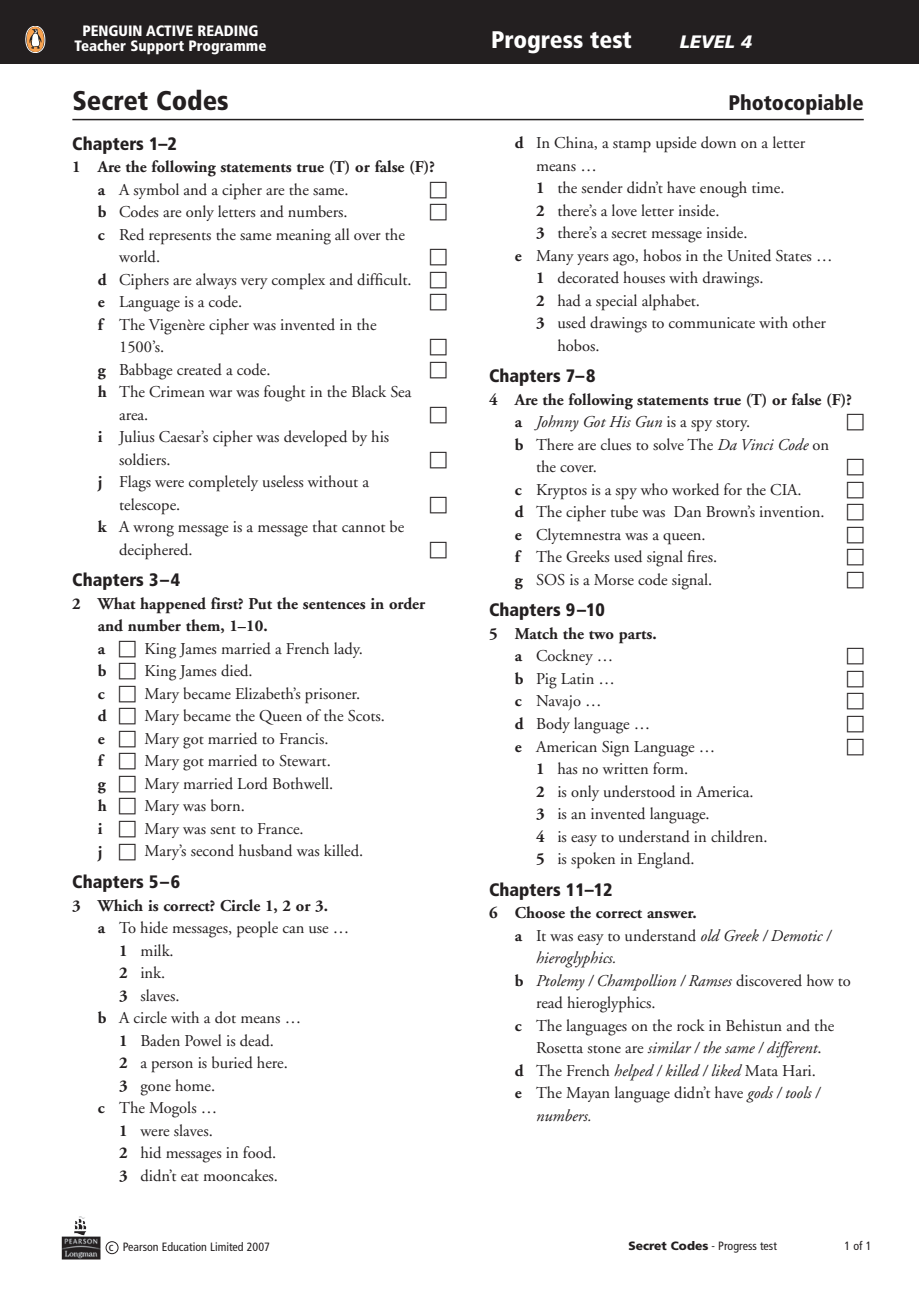
<style>
.page{position:relative;width:919px;height:1289px;background:#fff}
.page>*{position:absolute;margin:0;border:0;box-sizing:border-box;transform-origin:0 0}
.t1{font:900 condensed 27px "Frutiger";color:#231f20}
.t2{font:900 condensed 24px "Frutiger";color:#fff}
.t3{font:900 condensed 21px "Frutiger";color:#231f20}
.t4{font:900 condensed 18px "Frutiger";color:#231f20}
.t5{font:italic 900 18px "Frutiger";color:#fff}
.t6{font:16.5px "Adobe Garamond";color:#231f20}
.t7{font:700 16.5px/22.5px "Adobe Garamond";color:#231f20}
.t8{font:italic 16.5px "Adobe Garamond";color:#231f20}
.t9{font:900 condensed 15px/15px "Frutiger";color:#fff;text-align:center}
.t10{font:condensed 12px "Frutiger";color:#231f20}
.s1{font-weight:700}
.s2{font-weight:700;font-style:normal}
.s3{font-style:normal}
.s4{font-style:italic}
.s5{font-weight:900;font-stretch:normal}
</style>
<div class="page">
<img style="left:62px;top:1216px;width:38px;height:43px">
<div style="left:106px;top:1241px;width:12px;height:12px;border:1px solid #231f20;border-radius:50%"></div>
<hr style="left:72px;top:119px;width:791px;height:1px;background:#231f20">
<div style="left:0;top:0;width:918px;height:64px;background:#231f20"></div>
<svg style="left:26px;top:26px;width:19px;height:27px"></svg>
<p class="t9" style="left:74px;top:23px;width:193px">PENGUIN ACTIVE READING<br>Teacher Support Programme</p>
<h2 class="t2" style="left:491px;top:26px;width:142px">Progress test</h2>
<p class="t5" style="left:680px;top:31px;width:74px">LEVEL 4</p>
<h1 class="t1" style="left:72px;top:85px;width:158px">Secret Codes</h1>
<p class="t3" style="left:728px;top:90px;width:137px">Photocopiable</p>
<p class="t4" style="left:72px;top:132px;width:106px">Chapters 1–2</p>
<p class="t7" style="left:72px;top:156px;width:364px">1 Are the following statements true (T) or false (F)?</p>
<p class="t6" style="left:98px;top:181px;width:252px"><span class="s1">a</span> A symbol and a cipher are the same.</p>
<p class="t6" style="left:98px;top:203px;width:251px"><span class="s1">b</span> Codes are only letters and numbers.</p>
<p class="t6" style="left:98px;top:226px;width:308px"><span class="s1">c</span> Red represents the same meaning all over the</p>
<p class="t6" style="left:119px;top:248px;width:42px">world.</p>
<p class="t6" style="left:98px;top:271px;width:315px"><span class="s1">d</span> Ciphers are always very complex and difficult.</p>
<p class="t6" style="left:98px;top:293px;width:146px"><span class="s1">e</span> Language is a code.</p>
<p class="t6" style="left:98px;top:316px;width:280px"><span class="s1">f</span> The Vigenère cipher was invented in the</p>
<p class="t6" style="left:119px;top:338px;width:47px">1500’s.</p>
<p class="t6" style="left:98px;top:361px;width:174px"><span class="s1">g</span> Babbage created a code.</p>
<p class="t6" style="left:98px;top:383px;width:315px"><span class="s1">h</span> The Crimean war was fought in the Black Sea</p>
<p class="t6" style="left:119px;top:406px;width:31px">area.</p>
<p class="t6" style="left:98px;top:428px;width:293px"><span class="s1">i</span> Julius Caesar’s cipher was developed by his</p>
<p class="t6" style="left:119px;top:451px;width:53px">soldiers.</p>
<p class="t6" style="left:98px;top:473px;width:273px"><span class="s1">j</span> Flags were completely useless without a</p>
<p class="t6" style="left:119px;top:496px;width:63px">telescope.</p>
<p class="t6" style="left:98px;top:518px;width:308px"><span class="s1">k</span> A wrong message is a message that cannot be</p>
<p class="t6" style="left:119px;top:541px;width:75px">deciphered.</p>
<p class="t4" style="left:72px;top:569px;width:109px">Chapters 3–4</p>
<p class="t7" style="left:98px;top:592px;width:329px;text-indent:-26px">2 What happened first? Put the sentences in order and number them, 1–10.<br>a</p>
<p class="t6" style="left:145px;top:640px;width:220px">King James married a French lady.</p>
<p class="t7" style="left:98px;top:660px;width:10px">b</p>
<p class="t6" style="left:145px;top:662px;width:110px">King James died.</p>
<p class="t7" style="left:98px;top:682px;width:8px">c</p>
<p class="t6" style="left:145px;top:685px;width:217px">Mary became Elizabeth’s prisoner.</p>
<p class="t7" style="left:98px;top:705px;width:10px">d</p>
<p class="t6" style="left:145px;top:707px;width:242px">Mary became the Queen of the Scots.</p>
<p class="t7" style="left:98px;top:727px;width:8px">e</p>
<p class="t6" style="left:145px;top:730px;width:185px">Mary got married to Francis.</p>
<p class="t7" style="left:98px;top:750px;width:7px">f</p>
<p class="t6" style="left:145px;top:752px;width:188px">Mary got married to Stewart.</p>
<p class="t7" style="left:98px;top:772px;width:9px">g</p>
<p class="t6" style="left:145px;top:775px;width:190px">Mary married Lord Bothwell.</p>
<p class="t7" style="left:98px;top:795px;width:11px">h</p>
<p class="t6" style="left:145px;top:797px;width:102px">Mary was born.</p>
<p class="t7" style="left:98px;top:817px;width:6px">i</p>
<p class="t6" style="left:145px;top:820px;width:160px">Mary was sent to France.</p>
<p class="t7" style="left:98px;top:840px;width:6px">j</p>
<p class="t6" style="left:145px;top:842px;width:220px">Mary’s second husband was killed.</p>
<p class="t4" style="left:72px;top:870px;width:109px">Chapters 5–6</p>
<p class="t7" style="left:72px;top:894px;width:257px">3 Which is correct? Circle 1, 2 or 3.</p>
<p class="t6" style="left:98px;top:919px;width:253px"><span class="s1">a</span> To hide messages, people can use …</p>
<p class="t6" style="left:119px;top:941px;width:56px"><span class="s1">1</span> milk.</p>
<p class="t6" style="left:119px;top:964px;width:48px"><span class="s1">2</span> ink.</p>
<p class="t6" style="left:119px;top:986px;width:62px"><span class="s1">3</span> slaves.</p>
<p class="t6" style="left:98px;top:1009px;width:205px"><span class="s1">b</span> A circle with a dot means …</p>
<p class="t6" style="left:119px;top:1031px;width:156px"><span class="s1">1</span> Baden Powel is dead.</p>
<p class="t6" style="left:119px;top:1054px;width:170px"><span class="s1">2</span> a person is buried here.</p>
<p class="t6" style="left:119px;top:1076px;width:98px"><span class="s1">3</span> gone home.</p>
<p class="t6" style="left:98px;top:1099px;width:121px"><span class="s1">c</span> The Mogols …</p>
<p class="t6" style="left:119px;top:1121px;width:95px"><span class="s1">1</span> were slaves.</p>
<p class="t6" style="left:119px;top:1144px;width:159px"><span class="s1">2</span> hid messages in food.</p>
<p class="t6" style="left:119px;top:1166px;width:160px"><span class="s1">3</span> didn’t eat mooncakes.</p>
<p class="t6" style="left:514px;top:134px;width:292px"><span class="s1">d</span> In China, a stamp upside down on a letter</p>
<p class="t6" style="left:536px;top:157px;width:62px">means …</p>
<p class="t6" style="left:536px;top:179px;width:250px"><span class="s1">1</span> the sender didn’t have enough time.</p>
<p class="t6" style="left:536px;top:202px;width:185px"><span class="s1">2</span> there’s a love letter inside.</p>
<p class="t6" style="left:536px;top:224px;width:213px"><span class="s1">3</span> there’s a secret message inside.</p>
<p class="t6" style="left:514px;top:247px;width:319px"><span class="s1">e</span> Many years ago, hobos in the United States …</p>
<p class="t6" style="left:536px;top:269px;width:229px"><span class="s1">1</span> decorated houses with drawings.</p>
<p class="t6" style="left:536px;top:292px;width:165px"><span class="s1">2</span> had a special alphabet.</p>
<p class="t6" style="left:536px;top:314px;width:291px"><span class="s1">3</span> used drawings to communicate with other</p>
<p class="t6" style="left:557px;top:337px;width:44px">hobos.</p>
<p class="t4" style="left:489px;top:365px;width:108px">Chapters 7–8</p>
<p class="t7" style="left:489px;top:388px;width:364px">4 Are the following statements true (T) or false (F)?</p>
<p class="t8" style="left:514px;top:413px;width:237px"><span class="s2">a</span> Johnny Got His Gun <span class="s3">is a spy story.</span></p>
<p class="t6" style="left:514px;top:436px;width:316px"><span class="s1">b</span> There are clues to solve The <span class="s4">Da Vinci Code</span> on</p>
<p class="t6" style="left:536px;top:458px;width:62px">the cover.</p>
<p class="t6" style="left:514px;top:481px;width:288px"><span class="s1">c</span> Kryptos is a spy who worked for the CIA.</p>
<p class="t6" style="left:514px;top:503px;width:311px"><span class="s1">d</span> The cipher tube was Dan Brown’s invention.</p>
<p class="t6" style="left:514px;top:526px;width:192px"><span class="s1">e</span> Clytemnestra was a queen.</p>
<p class="t6" style="left:514px;top:548px;width:204px"><span class="s1">f</span> The Greeks used signal fires.</p>
<p class="t6" style="left:514px;top:571px;width:199px"><span class="s1">g</span> SOS is a Morse code signal.</p>
<p class="t4" style="left:489px;top:599px;width:117px">Chapters 9–10</p>
<p class="t7" style="left:489px;top:622px;width:169px">5 Match the two parts.</p>
<p class="t6" style="left:514px;top:647px;width:100px"><span class="s1">a</span> Cockney …</p>
<p class="t6" style="left:514px;top:670px;width:102px"><span class="s1">b</span> Pig Latin …</p>
<p class="t6" style="left:514px;top:692px;width:88px"><span class="s1">c</span> Navajo …</p>
<p class="t6" style="left:514px;top:715px;width:137px"><span class="s1">d</span> Body language …</p>
<p class="t6" style="left:514px;top:737px;width:202px"><span class="s1">e</span> American Sign Language …</p>
<p class="t6" style="left:536px;top:760px;width:154px"><span class="s1">1</span> has no written form.</p>
<p class="t6" style="left:536px;top:782px;width:219px"><span class="s1">2</span> is only understood in America.</p>
<p class="t6" style="left:536px;top:805px;width:175px"><span class="s1">3</span> is an invented language.</p>
<p class="t6" style="left:536px;top:827px;width:233px"><span class="s1">4</span> is easy to understand in children.</p>
<p class="t6" style="left:536px;top:850px;width:160px"><span class="s1">5</span> is spoken in England.</p>
<p class="t4" style="left:489px;top:878px;width:125px">Chapters 11–12</p>
<p class="t7" style="left:489px;top:901px;width:209px">6 Choose the correct answer.</p>
<p class="t6" style="left:514px;top:926px;width:317px"><span class="s1">a</span> It was easy to understand <span class="s4">old Greek / Demotic /</span></p>
<p class="t8" style="left:536px;top:949px;width:82px">hieroglyphics.</p>
<p class="t8" style="left:514px;top:971px;width:337px"><span class="s2">b</span> Ptolemy / Champollion / Ramses <span class="s3">discovered how to</span></p>
<p class="t6" style="left:536px;top:994px;width:121px">read hieroglyphics.</p>
<p class="t6" style="left:514px;top:1016px;width:321px"><span class="s1">c</span> The languages on the rock in Behistun and the</p>
<p class="t8" style="left:536px;top:1039px;width:287px"><span class="s3">Rosetta stone are</span> similar / the same / different<span class="s3">.</span></p>
<p class="t8" style="left:514px;top:1061px;width:303px"><span class="s2">d</span> <span class="s3">The French</span> helped / killed / liked <span class="s3">Mata Hari.</span></p>
<p class="t6" style="left:514px;top:1084px;width:306px"><span class="s1">e</span> The Mayan language didn’t have <span class="s4">gods / tools /</span></p>
<p class="t8" style="left:536px;top:1106px;width:57px">numbers.</p>
<p class="t10" style="left:109px;top:1239px;width:163px">c Pearson Education Limited 2007</p>
<p class="t10" style="left:628px;top:1238px;width:150px"><span class="s5">Secret Codes</span> - Progress test</p>
<p class="t10" style="left:853px;top:1238px;width:16px">of 1</p>
</div>
